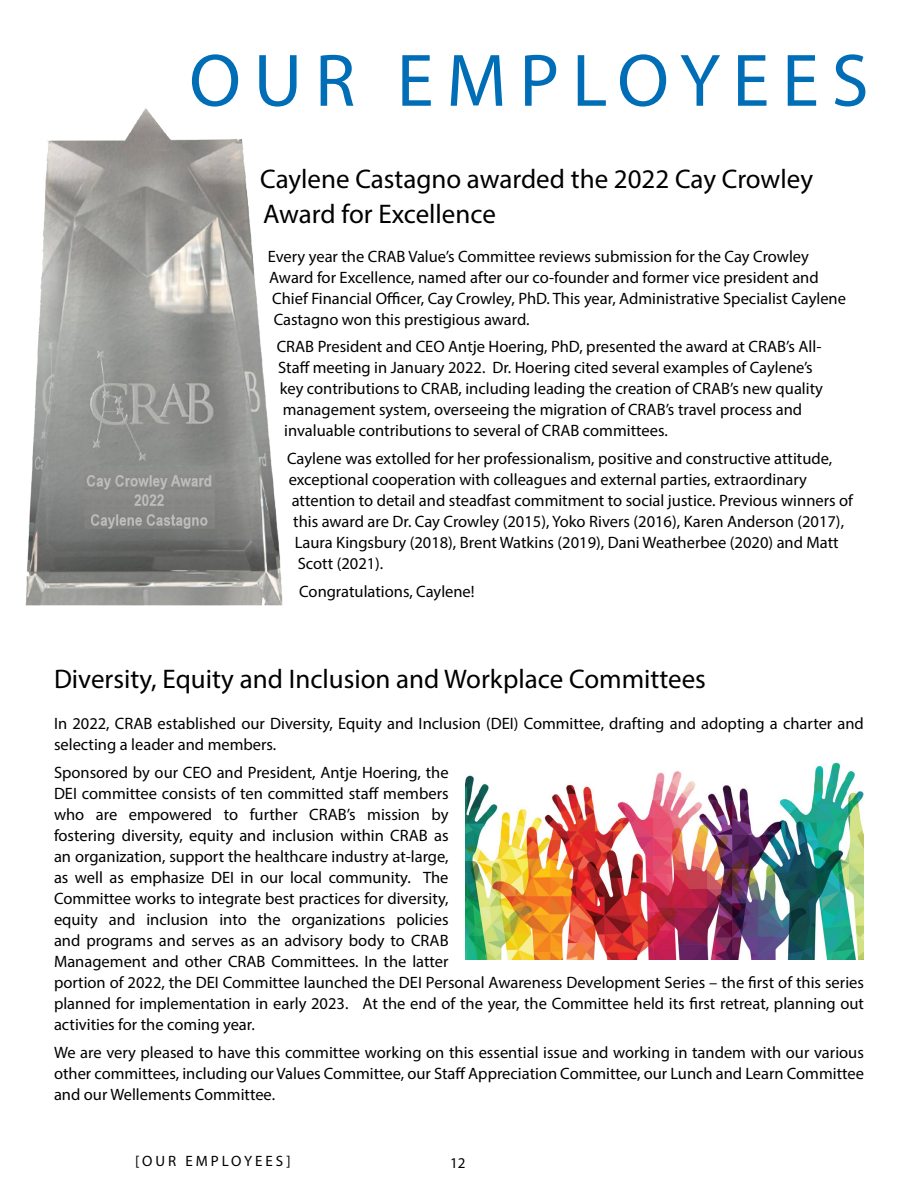
<style>
.page{position:relative;width:918px;height:1188px;background:#fff}
.page>*{position:absolute;margin:0;border:0;box-sizing:border-box;transform-origin:0 0}
.t1{font:75px "Myriad Pro";letter-spacing:.17em;color:#006db7}
.t2{font:27px/34.5px "Myriad Pro";color:#000}
.t3{font:16.5px/21px "Myriad Pro";color:#000}
.t4{font:15px "Myriad Pro";letter-spacing:.2em;color:#000}
</style>
<div class="page">
<img style="left:466px;top:762px;width:398px;height:198px">
<img style="left:25px;top:108px;width:258px;height:498px">
<h1 class="t1" style="left:189px;top:34px;width:681px">OUR EMPLOYEES</h1>
<h2 class="t2" style="left:260px;top:162px;width:554px">Caylene Castagno awarded the 2022 Cay Crowley<br>Award for Excellence</h2>
<p class="t3" style="left:268px;top:245px;width:580px">Every year the CRAB Value’s Committee reviews submission for the Cay Crowley Award for Excellence, named after our co-founder and former vice president and Chief Financial Officer, Cay Crowley, PhD. This year, Administrative Specialist Caylene Castagno won this prestigious award.</p>
<p class="t3" style="left:277px;top:336px;width:546px">CRAB President and CEO Antje Hoering, PhD, presented the award at CRAB’s All-</p>
<p class="t3" style="left:278px;top:357px;width:536px">Staff meeting in January 2022. Dr. Hoering cited several examples of Caylene’s</p>
<p class="t3" style="left:280px;top:378px;width:545px">key contributions to CRAB, including leading the creation of CRAB’s new quality</p>
<p class="t3" style="left:283px;top:399px;width:521px">management system, overseeing the migration of CRAB’s travel process and</p>
<p class="t3" style="left:284px;top:420px;width:385px">invaluable contributions to several of CRAB committees.</p>
<p class="t3" style="left:287px;top:448px;width:547px">Caylene was extolled for her professionalism, positive and constructive attitude,</p>
<p class="t3" style="left:289px;top:469px;width:520px">exceptional cooperation with colleagues and external parties, extraordinary</p>
<p class="t3" style="left:292px;top:490px;width:563px">attention to detail and steadfast commitment to social justice. Previous winners of</p>
<p class="t3" style="left:293px;top:511px;width:552px">this award are Dr. Cay Crowley (2015), Yoko Rivers (2016), Karen Anderson (2017),</p>
<p class="t3" style="left:295px;top:532px;width:546px">Laura Kingsbury (2018), Brent Watkins (2019), Dani Weatherbee (2020) and Matt</p>
<p class="t3" style="left:298px;top:553px;width:87px">Scott (2021).</p>
<p class="t3" style="left:299px;top:581px;width:177px">Congratulations, Caylene!</p>
<h2 class="t2" style="left:54px;top:662px;width:654px">Diversity, Equity and Inclusion and Workplace Committees</h2>
<p class="t3" style="left:54px;top:713px;width:811px">In 2022, CRAB established our Diversity, Equity and Inclusion (DEI) Committee, drafting and adopting a charter and selecting a leader and members.</p>
<p class="t3" style="left:54px;top:762px;width:812px">Sponsored by our CEO and President, Antje Hoering, the<br>DEI committee consists of ten committed staff members<br>who are empowered to further CRAB’s mission by<br>fostering diversity, equity and inclusion within CRAB as<br>an organization, support the healthcare industry at-large,<br>as well as emphasize DEI in our local community. The<br>Committee works to integrate best practices for diversity,<br>equity and inclusion into the organizations policies<br>and programs and serves as an advisory body to CRAB<br>Management and other CRAB Committees. In the latter<br>portion of 2022, the DEI Committee launched the DEI Personal Awareness Development Series – the first of this series planned for implementation in early 2023. At the end of the year, the Committee held its first retreat, planning out activities for the coming year.</p>
<p class="t3" style="left:54px;top:1041px;width:812px;text-align:justify">We are very pleased to have this committee working on this essential issue and working in tandem with our various other committees, including our Values Committee, our Staff Appreciation Committee, our Lunch and Learn Committee and our Wellements Committee.</p>
<p class="t4" style="left:135px;top:1152px;width:157px">[OUR EMPLOYEES]</p>
<p class="t4" style="left:450px;top:1154px;width:17px">12</p>
</div>
